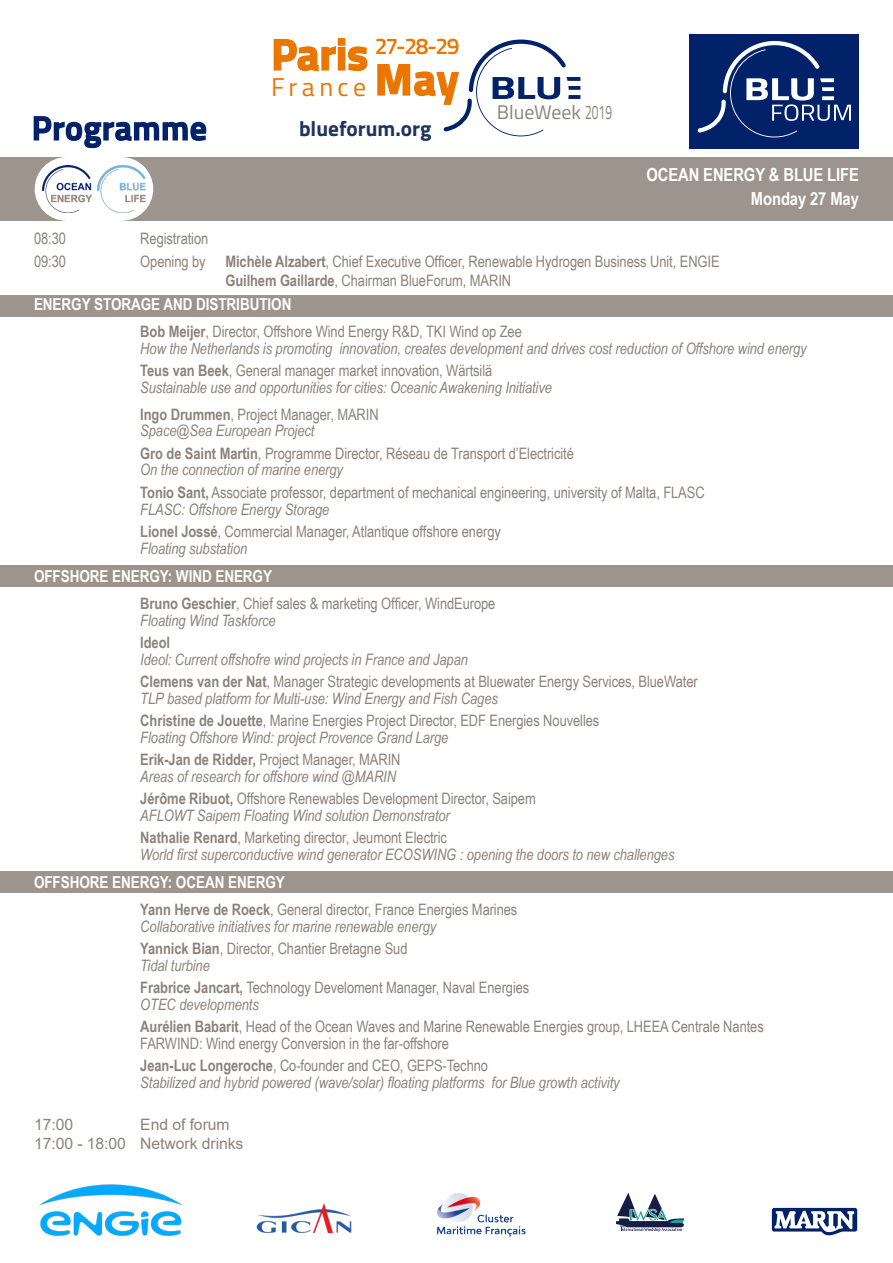
<style>
.page{position:relative;width:893px;height:1263px;background:#fff}
.page>*{position:absolute;margin:0;border:0;box-sizing:border-box;transform-origin:0 0}
.t1{font:700 44.1px "Titillium Web";color:#ea7600}
.t2{font:600 33px "Titillium Web";letter-spacing:.03em;color:#012169}
.t3{font:25.8px "Titillium Web";letter-spacing:.17em;color:#ea7600}
.t4{font:600 22.8px "Titillium Web";color:#ea7600}
.t5{font:700 21.3px "Titillium Web";color:#1e335f}
.t6{font:19.8px "Titillium Web";color:#8c8279}
.t7{font:700 18px "Arial Narrow";letter-spacing:-.005em;color:#fff}
.t8{font:700 16.5px "Arial Narrow";letter-spacing:-.005em;color:#fff}
.t9{font:15.75px "Arial Narrow";letter-spacing:-.005em;color:#8c8279}
.t10{font:italic 15.75px "Arial Narrow";letter-spacing:-.005em;color:#8c8279}
.t11{font:15.75px "Arial";letter-spacing:-.005em;color:#8c8279}
.t12{font:700 15.75px "Arial Narrow";letter-spacing:-.005em;color:#8c8279}
.s1{font-weight:700}
</style>
<div class="page">
<div style="left:0;top:157px;width:893px;height:64px;background:#9d958d"></div>
<div style="left:0;top:565px;width:893px;height:21px;background:#9d958d"></div>
<div style="left:0;top:871px;width:893px;height:21px;background:#9d958d"></div>
<div style="left:0;top:295px;width:893px;height:21px;background:#9d958d"></div>
<svg style="left:273px;top:38px;width:95px;height:34px"></svg>
<svg style="left:377px;top:40px;width:203px;height:96px"></svg>
<div style="left:65px;top:157px;width:56px;height:64px;background:#fff"></div>
<div style="left:89px;top:157px;width:64px;height:64px;background:#fff;border-radius:50%"></div>
<div style="left:35px;top:157px;width:63px;height:64px;background:#fff;border-radius:50%"></div>
<img style="left:97px;top:165px;width:48px;height:48px">
<img style="left:42px;top:165px;width:49px;height:48px">
<svg style="left:33px;top:116px;width:174px;height:33px"></svg>
<img style="left:256px;top:1203px;width:96px;height:31px">
<img style="left:436px;top:1193px;width:90px;height:44px">
<svg style="left:772px;top:1208px;width:85px;height:27px"></svg>
<svg style="left:616px;top:1193px;width:68px;height:39px"></svg>
<img style="left:39px;top:1184px;width:144px;height:52px">
<div style="left:690px;top:34px;width:169px;height:114px;background:#012169"></div>
<svg style="left:697px;top:41px;width:154px;height:96px"></svg>
<p class="t2" style="left:32px;top:103px;width:176px">Programme</p>
<p class="t1" style="left:271px;top:21px;width:98px">Paris</p>
<p class="t3" style="left:271px;top:68px;width:96px">France</p>
<p class="t4" style="left:375px;top:29px;width:86px">27-28-29</p>
<p class="t1" style="left:375px;top:46px;width:85px">May</p>
<p class="t5" style="left:299px;top:112px;width:134px">blueforum.org</p>
<p class="t6" style="left:497px;top:98px;width:117px">BlueWeek 2019</p>
<p class="t7" style="left:646px;top:161px;width:214px">OCEAN ENERGY &amp; BLUE LIFE</p>
<p class="t7" style="left:751px;top:185px;width:110px">Monday 27 May</p>
<p class="t9" style="left:34px;top:227px;width:34px">08:30</p>
<p class="t9" style="left:140px;top:227px;width:70px">Registration</p>
<p class="t9" style="left:34px;top:250px;width:34px">09:30</p>
<p class="t9" style="left:140px;top:250px;width:67px">Opening by</p>
<p class="t9" style="left:225px;top:250px;width:496px"><span class="s1">Michèle Alzabert</span>, Chief Executive Officer, Renewable Hydrogen Business Unit, ENGIE</p>
<p class="t9" style="left:225px;top:269px;width:287px"><span class="s1">Guilhem Gaillarde</span>, Chairman BlueForum, MARIN</p>
<p class="t8" style="left:34px;top:292px;width:259px">ENERGY STORAGE AND DISTRIBUTION</p>
<p class="t9" style="left:140px;top:320px;width:383px"><span class="s1">Bob Meijer</span>, Director, Offshore Wind Energy R&amp;D, TKI Wind op Zee</p>
<p class="t10" style="left:140px;top:337px;width:668px">How the Netherlands is promoting innovation, creates development and drives cost reduction of Offshore wind energy</p>
<p class="t9" style="left:140px;top:359px;width:354px"><span class="s1">Teus van Beek</span>, General manager market innovation, Wärtsilä</p>
<p class="t10" style="left:140px;top:376px;width:413px">Sustainable use and opportunities for cities: Oceanic Awakening Initiative</p>
<p class="t9" style="left:140px;top:403px;width:240px"><span class="s1">Ingo Drummen</span>, Project Manager, MARIN</p>
<p class="t10" style="left:140px;top:420px;width:176px">Space@Sea European Project</p>
<p class="t9" style="left:140px;top:442px;width:435px"><span class="s1">Gro de Saint Martin</span>, Programme Director, Réseau de Transport d’Electricité</p>
<p class="t10" style="left:140px;top:459px;width:204px">On the connection of marine energy</p>
<p class="t9" style="left:140px;top:481px;width:566px"><span class="s1">Tonio Sant,</span> Associate professor, department of mechanical engineering, university of Malta, FLASC</p>
<p class="t10" style="left:140px;top:498px;width:191px">FLASC: Offshore Energy Storage</p>
<p class="t9" style="left:140px;top:520px;width:362px"><span class="s1">Lionel Jossé</span>, Commercial Manager, Atlantique offshore energy</p>
<p class="t10" style="left:140px;top:537px;width:108px">Floating substation</p>
<p class="t8" style="left:34px;top:564px;width:240px">OFFSHORE ENERGY: WIND ENERGY</p>
<p class="t9" style="left:140px;top:592px;width:357px"><span class="s1">Bruno Geschier</span>, Chief sales &amp; marketing Officer, WindEurope</p>
<p class="t10" style="left:140px;top:609px;width:137px">Floating Wind Taskforce</p>
<p class="t12" style="left:140px;top:630px;width:31px">Ideol</p>
<p class="t10" style="left:140px;top:648px;width:329px">Ideol: Current offshofre wind projects in France and Japan</p>
<p class="t9" style="left:140px;top:670px;width:559px"><span class="s1">Clemens van der Nat</span>, Manager Strategic developments at Bluewater Energy Services, BlueWater</p>
<p class="t10" style="left:140px;top:687px;width:359px">TLP based platform for Multi-use: Wind Energy and Fish Cages</p>
<p class="t9" style="left:140px;top:709px;width:461px"><span class="s1">Christine de Jouette</span>, Marine Energies Project Director, EDF Energies Nouvelles</p>
<p class="t10" style="left:140px;top:726px;width:309px">Floating Offshore Wind: project Provence Grand Large</p>
<p class="t9" style="left:140px;top:748px;width:262px"><span class="s1">Erik-Jan de Ridder,</span> Project Manager, MARIN</p>
<p class="t10" style="left:140px;top:765px;width:257px">Areas of research for offshore wind @MARIN</p>
<p class="t9" style="left:140px;top:787px;width:397px"><span class="s1">Jérôme Ribuot,</span> Offshore Renewables Development Director, Saipem</p>
<p class="t10" style="left:140px;top:804px;width:311px">AFLOWT Saipem Floating Wind solution Demonstrator</p>
<p class="t9" style="left:140px;top:826px;width:308px"><span class="s1">Nathalie Renard</span>, Marketing director, Jeumont Electric</p>
<p class="t10" style="left:140px;top:843px;width:536px">World first superconductive wind generator ECOSWING : opening the doors to new challenges</p>
<p class="t8" style="left:34px;top:870px;width:252px">OFFSHORE ENERGY: OCEAN ENERGY</p>
<p class="t9" style="left:140px;top:898px;width:379px"><span class="s1">Yann Herve de Roeck</span>, General director, France Energies Marines</p>
<p class="t10" style="left:140px;top:915px;width:297px">Collaborative initiatives for marine renewable energy</p>
<p class="t9" style="left:140px;top:937px;width:269px"><span class="s1">Yannick Bian</span>, Director, Chantier Bretagne Sud</p>
<p class="t10" style="left:140px;top:954px;width:71px">Tidal turbine</p>
<p class="t9" style="left:140px;top:976px;width:391px"><span class="s1">Frabrice Jancart,</span> Technology Develoment Manager, Naval Energies</p>
<p class="t10" style="left:140px;top:993px;width:120px">OTEC developments</p>
<p class="t9" style="left:140px;top:1015px;width:625px"><span class="s1">Aurélien Babarit</span>, Head of the Ocean Waves and Marine Renewable Energies group, LHEEA Centrale Nantes</p>
<p class="t9" style="left:140px;top:1031px;width:310px">FARWIND: Wind energy Conversion in the far-offshore</p>
<p class="t9" style="left:140px;top:1054px;width:349px"><span class="s1">Jean-Luc Longeroche</span>, Co-founder and CEO, GEPS-Techno</p>
<p class="t10" style="left:140px;top:1071px;width:481px">Stabilized and hybrid powered (wave/solar) floating platforms for Blue growth activity</p>
<p class="t11" style="left:34px;top:1113px;width:41px">17:00</p>
<p class="t11" style="left:140px;top:1113px;width:91px">End of forum</p>
<p class="t11" style="left:34px;top:1133px;width:211px">17:00 - 18:00 Network drinks</p>
</div>
